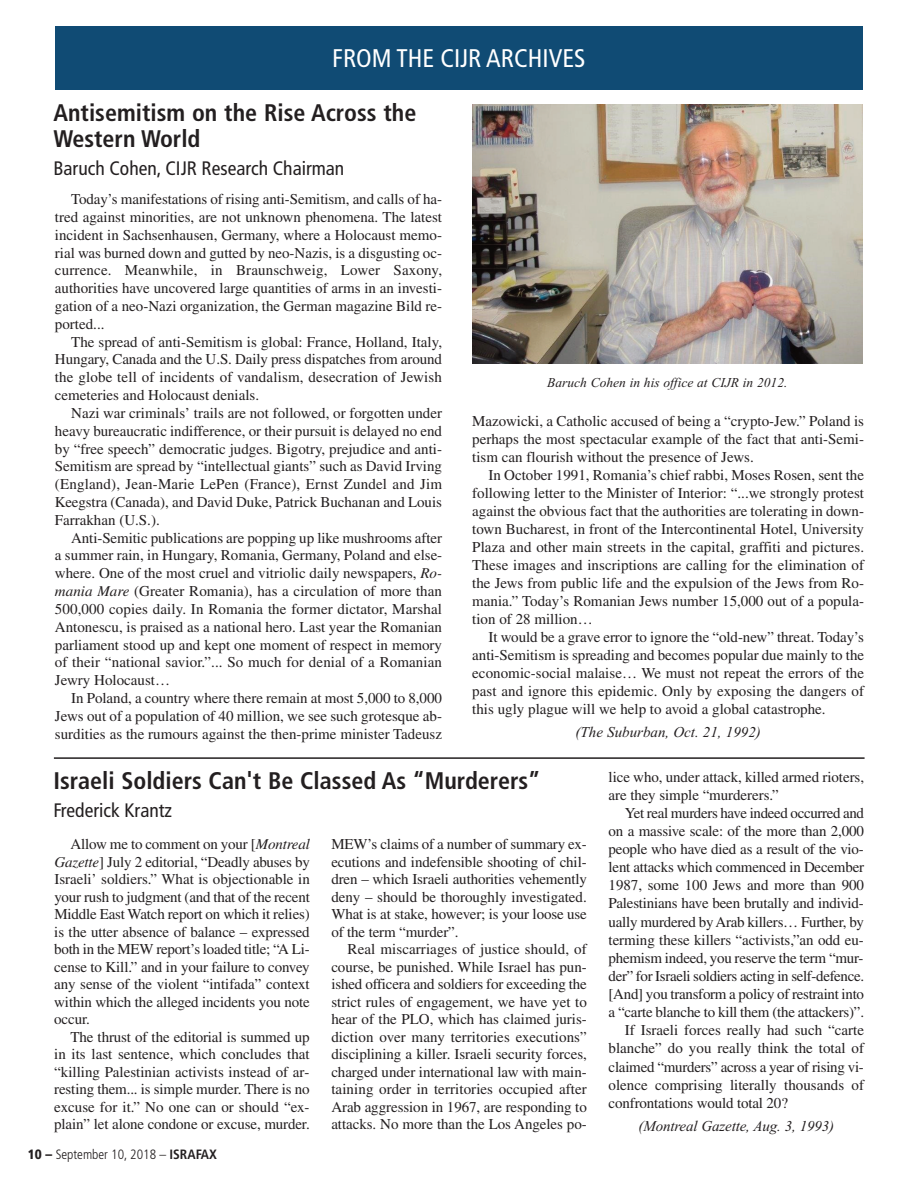
<style>
.page{position:relative;width:918px;height:1189px;background:#fff}
.page>*{position:absolute;margin:0;border:0;box-sizing:border-box;transform-origin:0 0}
.t1{font:condensed 25.5px "Frutiger LT Std";color:#fff}
.t2{font:700 condensed 24px/26px "Frutiger LT Std";color:#231f20}
.t3{font:condensed 19.5px "Frutiger LT Std";color:#231f20}
.t4{font:15px/17.9px "Times LT Std";letter-spacing:-.005em;color:#231f20;text-align:justify}
.t5{font:15px "Times LT Std";letter-spacing:-.025em;color:#231f20}
.t6{font:italic 15px "Times New Roman";letter-spacing:-.01em;color:#231f20}
.t7{font:italic 13.5px "Times New Roman";color:#231f20}
.t8{font:300 condensed 13.5px "Frutiger LT Std";color:#231f20}
.s1{font-style:italic}
.s2{font-weight:900}
.s3{font-weight:700}
</style>
<div class="page">
<div style="left:55px;top:26px;width:807px;height:64px;background:#104b74"></div>
<hr style="left:54px;top:757px;width:810px;height:2px;background:#231f20">
<img style="left:472px;top:104px;width:390px;height:259px">
<h1 class="t1" style="left:332px;top:48px;width:255px">FROM THE CIJR ARCHIVES</h1>
<h2 class="t2" style="left:53px;top:101px;width:364px">Antisemitism on the Rise Across the<br>Western World</h2>
<h3 class="t3" style="left:53px;top:160px;width:292px">Baruch Cohen, CIJR Research Chairman</h3>
<p class="t4" style="left:55px;top:192px;width:388px;text-indent:16px">Today’s manifestations of rising anti-Semitism, and calls of ha&shy;tred against minorities, are not unknown phenomena. The latest incident in Sachsenhausen, Germany, where a Holocaust memo&shy;rial was burned down and gutted by neo-Nazis, is a disgusting oc&shy;currence. Meanwhile, in Braunschweig, Lower Saxony, authorities have uncovered large quantities of arms in an investi&shy;gation of a neo-Nazi organization, the German magazine Bild re&shy;ported...</p>
<p class="t4" style="left:55px;top:334px;width:388px;text-indent:16px">The spread of anti-Semitism is global: France, Holland, Italy, Hungary, Canada and the U.S. Daily press dispatches from around the globe tell of incidents of vandalism, desecration of Jewish cemeteries and Holocaust denials.</p>
<p class="t4" style="left:55px;top:405px;width:388px;text-indent:16px">Nazi war criminals’ trails are not followed, or forgotten under heavy bureaucratic indifference, or their pursuit is delayed no end by “free speech” democratic judges. Bigotry, prejudice and anti-Semitism are spread by “intellectual giants” such as David Irving (England), Jean-Marie LePen (France), Ernst Zundel and Jim Keegstra (Canada), and David Duke, Patrick Buchanan and Louis Farrakhan (U.S.).</p>
<p class="t4" style="left:55px;top:530px;width:388px;text-indent:16px">Anti-Semitic publications are popping up like mushrooms after a summer rain, in Hungary, Romania, Germany, Poland and else&shy;where. One of the most cruel and vitriolic daily newspapers, <span class="s1">Ro&shy;mania Mare</span> (Greater Romania), has a circulation of more than 500,000 copies daily. In Romania the former dictator, Marshal Antonescu, is praised as a national hero. Last year the Romanian parliament stood up and kept one moment of respect in memory of their “national savior.”... So much for denial of a Romanian Jewry Holocaust…</p>
<p class="t4" style="left:55px;top:690px;width:388px;text-indent:16px">In Poland, a country where there remain at most 5,000 to 8,000<br>Jews out of a population of 40 million, we see such grotesque ab&shy;surdities as the rumours against the then-prime minister Tadeusz</p>
<p class="t7" style="left:547px;top:374px;width:242px">Baruch Cohen in his office at CIJR in 2012.</p>
<p class="t4" style="left:472px;top:413px;width:393px">Mazowicki, a Catholic accused of being a “crypto-Jew.” Poland is perhaps the most spectacular example of the fact that anti-Semi&shy;tism can flourish without the presence of Jews.</p>
<p class="t4" style="left:472px;top:467px;width:393px;text-indent:16px">In October 1991, Romania’s chief rabbi, Moses Rosen, sent the following letter to the Minister of Interior: “...we strongly protest against the obvious fact that the authorities are tolerating in down&shy;town Bucharest, in front of the Intercontinental Hotel, University Plaza and other main streets in the capital, graffiti and pictures.<br>These images and inscriptions are calling for the elimination of the Jews from public life and the expulsion of the Jews from Ro&shy;mania.” Today’s Romanian Jews number 15,000 out of a popula&shy;tion of 28 million…</p>
<p class="t4" style="left:472px;top:629px;width:393px;text-indent:16px">It would be a grave error to ignore the “old-new” threat. Today’s anti-Semitism is spreading and becomes popular due mainly to the economic-social malaise… We must not repeat the errors of the past and ignore this epidemic. Only by exposing the dangers of this ugly plague will we help to avoid a global catastrophe.</p>
<p class="t6" style="left:575px;top:722px;width:187px">(The Suburban, Oct. 21, 1992)</p>
<h2 class="t2" style="left:53px;top:770px;width:488px">Israeli Soldiers Can't Be Classed As “Murderers”</h2>
<h3 class="t3" style="left:53px;top:802px;width:120px">Frederick Krantz</h3>
<p class="t4" style="left:54px;top:837px;width:257px;line-height:17.4px;text-indent:16px">Allow me to comment on your [<span class="s1">Montreal Gazette</span>] July 2 editorial, “Deadly abuses by Israeli’ soldiers.” What is objectionable in your rush to judgment (and that of the recent Middle East Watch report on which it relies) is the utter absence of balance – expressed both in the MEW report’s loaded title; “A Li&shy;cense to Kill.” and in your failure to convey any sense of the violent “intifada” context within which the alleged incidents you note occur.</p>
<p class="t4" style="left:54px;top:1029px;width:257px;line-height:17.4px;text-indent:16px">The thrust of the editorial is summed up in its last sentence, which concludes that “killing Palestinian activists instead of ar&shy;resting them... is simple murder. There is no excuse for it.” No one can or should “ex&shy;plain” let alone condone or excuse, murder.</p>
<p class="t8" style="left:28px;top:1148px;width:190px"><span class="s2">10 –</span> September 10, 2018 – <span class="s3">ISRAFAX</span></p>
<p class="t4" style="left:331px;top:837px;width:257px;line-height:17.4px">MEW’s claims of a number of summary ex&shy;ecutions and indefensible shooting of chil&shy;dren – which Israeli authorities vehemently deny – should be thoroughly investigated.<br>What is at stake, however; is your loose use of the term “murder”.</p>
<p class="t4" style="left:331px;top:942px;width:257px;text-indent:16px">Real miscarriages of justice should, of course, be punished. While Israel has pun&shy;ished officera and soldiers for exceeding the strict rules of engagement, we have yet to hear of the PLO, which has claimed juris&shy;diction over many territories executions” disciplining a killer. Israeli security forces, charged under international law with main&shy;taining order in territories occupied after Arab aggression in 1967, are responding to attacks. No more than the Los Angeles po-</p>
<p class="t4" style="left:608px;top:769px;width:257px">lice who, under attack, killed armed rioters, are they simple “murderers.”</p>
<p class="t5" style="left:624px;top:807px;width:241px">Yet real murders have indeed occurred and</p>
<p class="t4" style="left:608px;top:823px;width:257px">on a massive scale: of the more than 2,000</p>
<p class="t4" style="left:608px;top:841px;width:257px">people who have died as a result of the vio-</p>
<p class="t4" style="left:608px;top:859px;width:257px">lent attacks which commenced in December</p>
<p class="t4" style="left:608px;top:878px;width:257px">1987, some 100 Jews and more than 900</p>
<p class="t4" style="left:608px;top:896px;width:257px">Palestinians have been brutally and individ-</p>
<p class="t4" style="left:608px;top:914px;width:257px">ually murdered byArab killers… Further, by</p>
<p class="t4" style="left:608px;top:932px;width:257px">terming these killers “activists,”an odd eu-</p>
<p class="t4" style="left:608px;top:950px;width:256px">phemism indeed, you reserve the term “mur-</p>
<p class="t5" style="left:608px;top:970px;width:257px">der” for Israeli soldiers acting in self-defence.</p>
<p class="t4" style="left:608px;top:986px;width:257px">[And] you transform a policy of restraint into</p>
<p class="t4" style="left:608px;top:1004px;width:257px">a “carte blanche to kill them (the attackers)”.</p>
<p class="t4" style="left:624px;top:1022px;width:241px">If Israeli forces really had such “carte</p>
<p class="t4" style="left:608px;top:1041px;width:257px">blanche” do you really think the total of</p>
<p class="t4" style="left:608px;top:1059px;width:257px">claimed “murders” across a year of rising vi-</p>
<p class="t4" style="left:608px;top:1077px;width:257px">olence comprising literally thousands of</p>
<p class="t4" style="left:608px;top:1095px;width:181px">confrontations would total 20?</p>
<p class="t6" style="left:638px;top:1116px;width:197px">(Montreal Gazette, Aug. 3, 1993)</p>
</div>
